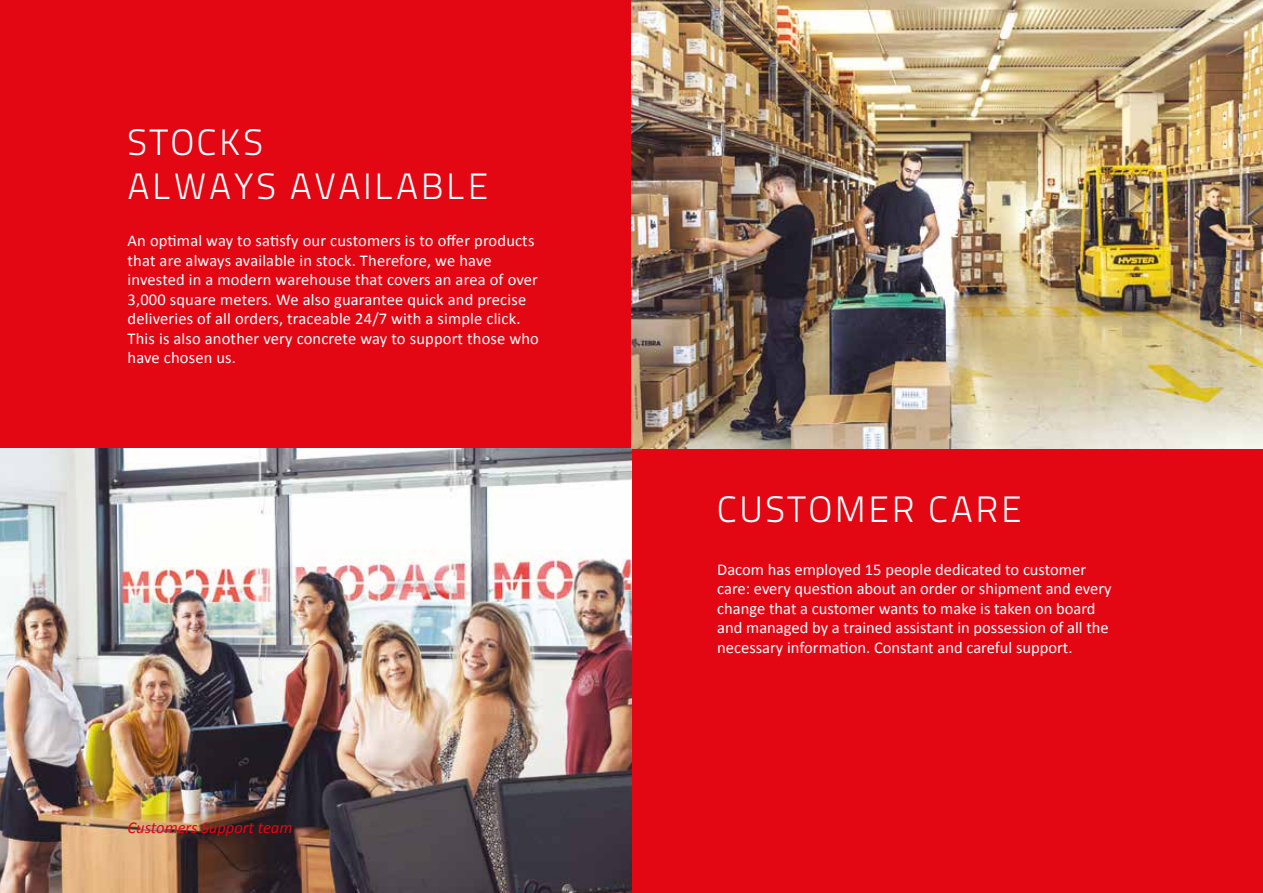
<style>
.page{position:relative;width:1263px;height:893px;background:#e30613}
.page>*{position:absolute;margin:0;border:0;box-sizing:border-box;transform-origin:0 0}
.t1{font:300 36.6px/44px "Titillium Text 22 L";letter-spacing:.07em;color:#fff}
.t2{font:16.5px/19.5px "Calibri";color:#fff}
.t3{font:italic 16.5px "Calibri";color:#e30613}
</style>
<div class="page">
<img style="left:0;top:448px;width:631px;height:445px">
<img style="left:631px;top:0;width:632px;height:448px">
<h1 class="t1" style="left:128px;top:118px;width:362px">STOCKS<br>ALWAYS AVAILABLE</h1>
<p class="t2" style="left:128px;top:230px;width:413px">An optimal way to satisfy our customers is to offer products that are always available in stock. Therefore, we have invested in a modern warehouse that covers an area of over 3,000 square meters. We also guarantee quick and precise deliveries of all orders, traceable 24/7 with a simple click.<br>This is also another very concrete way to support those who have chosen us.</p>
<p class="t3" style="left:128px;top:816px;width:166px">Customers Support team</p>
<h1 class="t1" style="left:717px;top:485px;width:306px">CUSTOMER CARE</h1>
<p class="t2" style="left:717px;top:559px;width:396px">Dacom has employed 15 people dedicated to customer care: every question about an order or shipment and every change that a customer wants to make is taken on board and managed by a trained assistant in possession of all the necessary information. Constant and careful support.</p>
</div>
